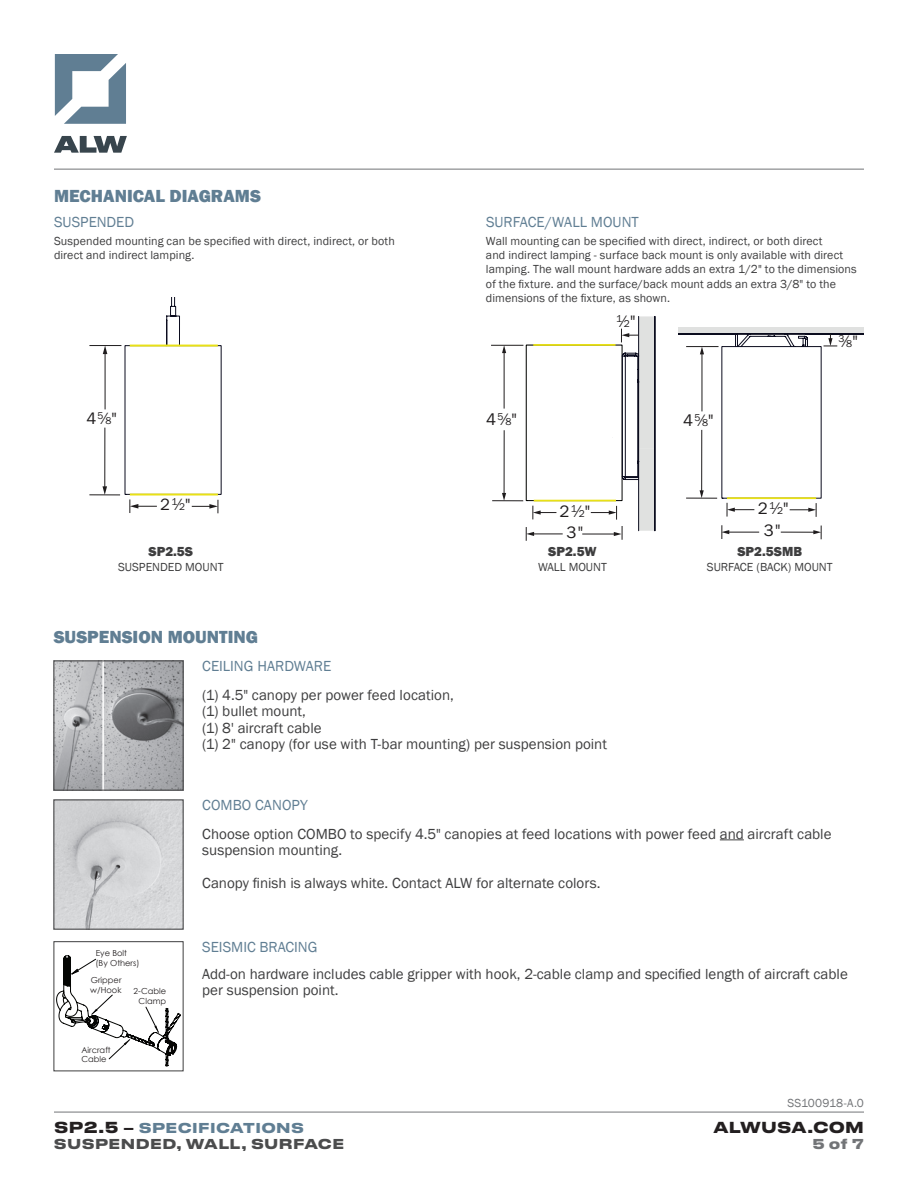
<style>
.page{position:relative;width:918px;height:1188px;background:#fff}
.page>*{position:absolute;margin:0;border:0;box-sizing:border-box;transform-origin:0 0}
.t1{font:800 18px "Franklin Gothic";color:#607e93}
.t2{font:17.1px "Franklin Gothic";color:#1f1c1d}
.t3{font:16.95px "Franklin Gothic";color:#1f1c1d}
.t4{font:15px/16.5px "Franklin Gothic";color:#3e3e3f}
.t5{font:15px "Franklin Gothic";color:#607e93}
.t6{font:700 15px "Druk Text Wide";letter-spacing:.01em;color:#231f20}
.t7{font:700 13.5px/16.2px "Druk Text Wide";letter-spacing:.025em;color:#4b4c4d}
.t8{font:800 13.5px "Franklin Gothic";color:#3e3e3f}
.t9{font:700 13.5px "Druk Text Wide";color:#727477}
.t10{font:12px/14.4px "Franklin Gothic";letter-spacing:.005em;color:#3e3e3f}
.t11{font:12px "Franklin Gothic";letter-spacing:.01em;color:#727477}
.t12{font:10.35px "Franklin Gothic";color:#1f1c1d}
.t13{font:8.25px/9.9px "Century Gothic";color:#231f20}
.s1{font-size:17.1px}
.s2{font-size:10.2px}
.s3{font-size:10.35px}
.s4{font-size:15px;color:#231f20}
.s5{color:#231f20}
.s6{color:#607e93}
</style>
<div class="page">
<hr style="left:54px;top:1112px;width:810px;height:1px;background:#727477">
<svg style="left:54px;top:136px;width:73px;height:17px"></svg>
<svg style="left:55px;top:54px;width:71px;height:70px"></svg>
<hr style="left:54px;top:169px;width:810px;height:1px;background:#727477">
<hr style="left:105px;top:353px;width:1px;height:56px;background:#1f1c1d">
<svg style="left:103px;top:346px;width:4px;height:8px"></svg>
<hr style="left:105px;top:428px;width:1px;height:60px;background:#1f1c1d">
<svg style="left:103px;top:486px;width:4px;height:9px"></svg>
<hr style="left:89px;top:345px;width:32px;height:1px;background:#1f1c1d">
<hr style="left:89px;top:495px;width:31px;height:1px;background:#1f1c1d">
<svg style="left:125px;top:297px;width:97px;height:216px"></svg>
<hr style="left:130px;top:345px;width:88px;height:2px;background:#e9e115">
<hr style="left:728px;top:532px;width:31px;height:1px;background:#1f1c1d">
<hr style="left:781px;top:532px;width:34px;height:1px;background:#1f1c1d">
<svg style="left:721px;top:525px;width:8px;height:14px"></svg>
<svg style="left:813px;top:526px;width:9px;height:13px"></svg>
<svg style="left:679px;top:327px;width:185px;height:190px"></svg>
<hr style="left:504px;top:352px;width:1px;height:57px;background:#1f1c1d">
<svg style="left:502px;top:346px;width:4px;height:7px"></svg>
<hr style="left:504px;top:430px;width:1px;height:64px;background:#1f1c1d">
<svg style="left:502px;top:493px;width:4px;height:7px"></svg>
<hr style="left:491px;top:345px;width:32px;height:1px;background:#1f1c1d">
<hr style="left:492px;top:500px;width:31px;height:1px;background:#1f1c1d">
<svg style="left:526px;top:316px;width:129px;height:225px"></svg>
<hr style="left:533px;top:344px;width:83px;height:2px;background:#e9e115">
<hr style="left:534px;top:500px;width:82px;height:2px;background:#e9e115">
<img style="left:56px;top:663px;width:125px;height:125px">
<img style="left:56px;top:802px;width:125px;height:125px">
<svg style="left:720px;top:839px;width:24px;height:1px"></svg>
<svg style="left:56px;top:956px;width:125px;height:110px"></svg>
<h1 class="t1" style="left:54px;top:184px;width:208px">MECHANICAL DIAGRAMS</h1>
<p class="t5" style="left:54px;top:212px;width:82px">SUSPENDED</p>
<p class="t10" style="left:54px;top:234px;width:342px">Suspended mounting can be specified with direct, indirect, or both direct and indirect lamping.</p>
<p class="t5" style="left:486px;top:212px;width:154px">SURFACE/WALL MOUNT</p>
<p class="t10" style="left:486px;top:234px;width:372px">Wall mounting can be specified with direct, indirect, or both direct<br>and indirect lamping - surface back mount is only available with direct lamping. The wall mount hardware adds an extra 1/2" to the dimensions of the fixture. and the surface/back mount adds an extra 3/8" to the dimensions of the fixture, as shown.</p>
<p class="t12" style="left:616px;top:315px;width:21px">1<span class="s1">⁄</span>2<span class="s1">"</span></p>
<p class="t12" style="left:838px;top:335px;width:21px">3<span class="s1">⁄</span>8<span class="s1">"</span></p>
<h3 class="t3" style="left:86px;top:408px;width:32px">4<sup>5</sup>⁄<span class="s2">8</span>"</h3>
<h2 class="t2" style="left:486px;top:409px;width:32px">4<sup>5</sup>⁄<span class="s3">8</span>"</h2>
<h2 class="t2" style="left:683px;top:410px;width:32px">4<sup>5</sup>⁄<span class="s3">8</span>"</h2>
<h3 class="t3" style="left:160px;top:494px;width:32px">2<sup>1</sup>⁄<span class="s2">2</span>"</h3>
<h2 class="t2" style="left:560px;top:501px;width:32px">2<sup>1</sup>⁄<span class="s3">2</span>"</h2>
<h2 class="t2" style="left:758px;top:498px;width:32px">2<sup>1</sup>⁄<span class="s3">2</span>"</h2>
<h2 class="t2" style="left:566px;top:522px;width:18px">3"</h2>
<h2 class="t2" style="left:764px;top:520px;width:18px">3"</h2>
<p class="t8" style="left:148px;top:543px;width:46px">SP2.5S</p>
<p class="t10" style="left:118px;top:560px;width:107px">SUSPENDED MOUNT</p>
<p class="t8" style="left:548px;top:543px;width:50px">SP2.5W</p>
<p class="t10" style="left:538px;top:560px;width:70px">WALL MOUNT</p>
<p class="t8" style="left:737px;top:543px;width:66px">SP2.5SMB</p>
<p class="t10" style="left:707px;top:560px;width:127px">SURFACE (BACK) MOUNT</p>
<h1 class="t1" style="left:54px;top:626px;width:206px">SUSPENSION MOUNTING</h1>
<p class="t5" style="left:202px;top:657px;width:131px">CEILING HARDWARE</p>
<p class="t4" style="left:202px;top:687px;width:406px">(1) 4.5" canopy per power feed location,<br>(1) bullet mount,<br>(1) 8' aircraft cable<br>(1) 2" canopy (for use with T-bar mounting) per suspension point</p>
<p class="t13" style="left:96px;top:948px;width:33px">Eye Bolt</p>
<p class="t13" style="left:91px;top:955px;width:50px;line-height:16.8px;text-indent:5px">(By Others)<br>Gripper</p>
<p class="t13" style="left:90px;top:985px;width:33px">w/Hook</p>
<p class="t13" style="left:134px;top:986px;width:34px;text-align:right">2-Cable<br>Clamp</p>
<p class="t13" style="left:81px;top:1044px;width:31px">Aircraft<br>Cable</p>
<p class="t5" style="left:202px;top:796px;width:107px">COMBO CANOPY</p>
<p class="t4" style="left:202px;top:826px;width:631px">Choose option COMBO to specify 4.5" canopies at feed locations with power feed and aircraft cable suspension mounting.</p>
<p class="t4" style="left:202px;top:875px;width:400px">Canopy finish is always white. Contact ALW for alternate colors.</p>
<p class="t5" style="left:202px;top:938px;width:117px">SEISMIC BRACING</p>
<p class="t4" style="left:202px;top:966px;width:647px">Add-on hardware includes cable gripper with hook, 2-cable clamp and specified length of aircraft cable per suspension point.</p>
<p class="t11" style="left:787px;top:1096px;width:78px">SS100918-A.0</p>
<p class="t7" style="left:54px;top:1118px;width:292px"><span class="s4">SP2.5</span> <span class="s5">–</span> <span class="s6">SPECIFICATIONS<br></span>SUSPENDED, WALL, SURFACE</p>
<p class="t6" style="left:713px;top:1114px;width:152px">ALWUSA.COM</p>
<p class="t9" style="left:813px;top:1132px;width:53px">5 of 7</p>
</div>
